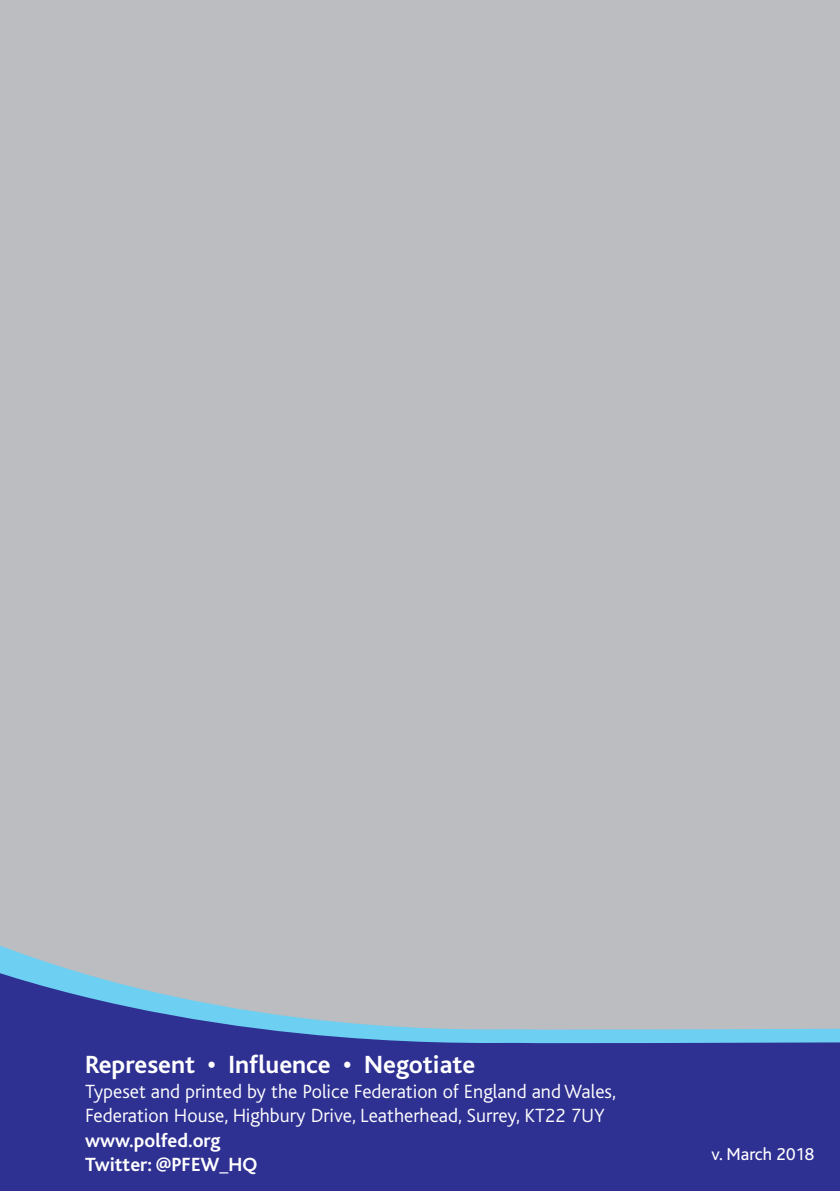
<style>
.page{position:relative;width:840px;height:1191px;background:#fff}
.page>*{position:absolute;margin:0;border:0;box-sizing:border-box;transform-origin:0 0}
.t1{font:700 26px "Bliss";color:#fff}
.t2{font:300 20px/24px "Bliss";color:#fff}
.t3{font:700 20px/24px "Bliss";color:#fff}
.t4{font:18px "Bliss";color:#fff}
</style>
<div class="page">
<div style="left:0;top:0;width:839px;height:1191px;background:#bcbdc0"></div>
<svg style="left:0;top:945px;width:62px;height:22px"></svg>
<svg style="left:0;top:967px;width:839px;height:224px;fill:#2e3092"></svg>
<h1 class="t1" style="left:85px;top:1055px;width:391px">Represent • Influence • Negotiate</h1>
<p class="t2" style="left:85px;top:1081px;width:532px">Typeset and printed by the Police Federation of England and Wales,<br>Federation House, Highbury Drive, Leatherhead, Surrey, KT22 7UY</p>
<p class="t3" style="left:85px;top:1130px;width:174px">www.polfed.org<br>Twitter: @PFEW_HQ</p>
<p class="t4" style="left:711px;top:1148px;width:104px">v. March 2018</p>
</div>
